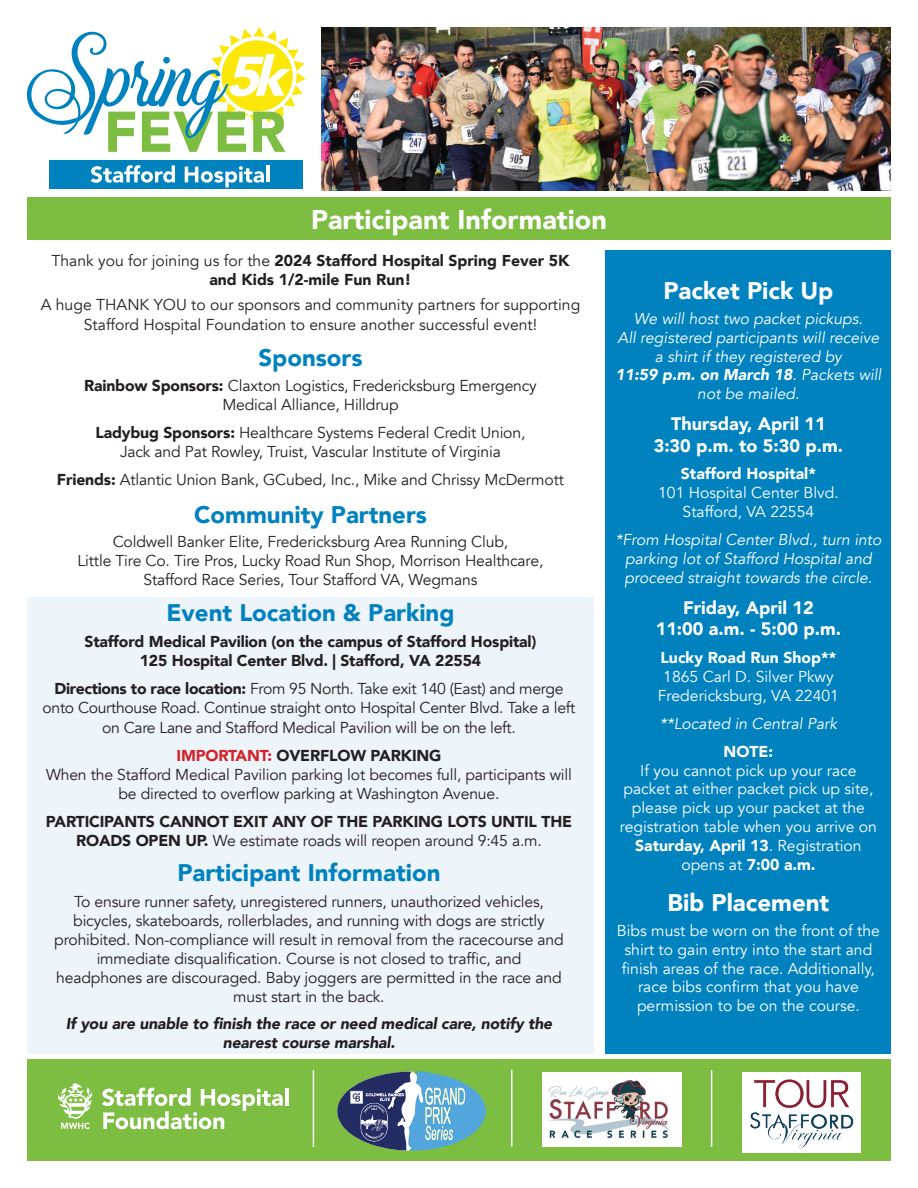
<style>
.page{position:relative;width:918px;height:1188px;background:#fff}
.page>*{position:absolute;margin:0;border:0;box-sizing:border-box;transform-origin:0 0}
.t1{font:900 27px "Avenir";color:#fff}
.t2{font:900 24px "Avenir";color:#0082bf}
.t3{font:900 24px "Avenir";color:#fff}
.t4{font:900 18px/21.6px "Avenir";color:#fff;text-align:center}
.t5{font:15.75px/18.9px "Avenir";letter-spacing:-.01em;color:#231f20;text-align:center}
.t6{font:15.75px/18.9px "Avenir";color:#fff;text-align:center}
.t7{font:900 15.75px/18.9px "Avenir";letter-spacing:-.01em;color:#231f20;text-align:center}
.t8{font:italic 15.75px/18.9px "Avenir";color:#fff;text-align:center}
.t9{font:italic 900 15.75px/18.9px "Avenir";letter-spacing:-.01em;color:#231f20;text-align:center}
.t10{font:900 15.75px "Avenir";color:#fff}
.s1{font-weight:400}
.s2{font-weight:900}
.s3{font-weight:900;color:#d1232a}
</style>
<div class="page">
<div style="left:27px;top:198px;width:864px;height:42px;background:#7dbd41"></div>
<div style="left:49px;top:160px;width:254px;height:29px;background:#0082bf"></div>
<svg style="left:27px;top:27px;width:279px;height:125px"></svg>
<svg style="left:91px;top:165px;width:84px;height:18px"></svg>
<svg style="left:185px;top:166px;width:79px;height:21px"></svg>
<hr style="left:266px;top:166px;width:3px;height:16px;background:#fff">
<div style="left:27px;top:1059px;width:864px;height:102px;background:#7dbd41"></div>
<hr style="left:313px;top:1070px;width:1px;height:77px;background:#fff">
<hr style="left:285px;top:1088px;width:4px;height:18px;background:#fff">
<svg style="left:102px;top:1088px;width:181px;height:41px"></svg>
<svg style="left:58px;top:1083px;width:34px;height:46px"></svg>
<hr style="left:511px;top:1070px;width:1px;height:77px;background:#fff">
<hr style="left:711px;top:1070px;width:1px;height:77px;background:#fff">
<div style="left:542px;top:1072px;width:139px;height:75px;background:#fff"></div>
<img style="left:548px;top:1080px;width:122px;height:58px">
<svg style="left:337px;top:1071px;width:149px;height:80px"></svg>
<img style="left:743px;top:1072px;width:118px;height:80px">
<div style="left:27px;top:597px;width:567px;height:457px;background:#edf4fa"></div>
<div style="left:606px;top:251px;width:285px;height:803px;background:#0082bf"></div>
<img style="left:321px;top:27px;width:570px;height:163px">
<h1 class="t1" style="left:311px;top:197px;width:297px">Participant Information</h1>
<p class="t7" style="left:51px;top:251px;width:520px"><span class="s1">Thank you for joining us for the</span> 2024 Stafford Hospital Spring Fever 5K and Kids 1/2-mile Fun Run!</p>
<p class="t5" style="left:41px;top:295px;width:541px;line-height:19.8px">A huge THANK YOU to our sponsors and community partners for supporting<br>Stafford Hospital Foundation to ensure another successful event!</p>
<h2 class="t2" style="left:259px;top:337px;width:105px">Sponsors</h2>
<p class="t5" style="left:84px;top:377px;width:454px"><span class="s2">Rainbow Sponsors:</span> Claxton Logistics, Fredericksburg Emergency<br>Medical Alliance, Hilldrup</p>
<p class="t5" style="left:96px;top:423px;width:431px"><span class="s2">Ladybug Sponsors:</span> Healthcare Systems Federal Credit Union,<br>Jack and Pat Rowley, Truist, Vascular Institute of Virginia</p>
<p class="t5" style="left:57px;top:470px;width:509px"><span class="s2">Friends:</span> Atlantic Union Bank, GCubed, Inc., Mike and Chrissy McDermott</p>
<h2 class="t2" style="left:194px;top:494px;width:234px">Community Partners</h2>
<p class="t5" style="left:78px;top:533px;width:467px">Coldwell Banker Elite, Fredericksburg Area Running Club,<br>Little Tire Co. Tire Pros, Lucky Road Run Shop, Morrison Healthcare,<br>Stafford Race Series, Tour Stafford VA, Wegmans</p>
<h2 class="t2" style="left:167px;top:592px;width:289px">Event Location &amp; Parking</h2>
<p class="t7" style="left:84px;top:631px;width:454px;line-height:19.5px">Stafford Medical Pavilion (on the campus of Stafford Hospital)<br>125 Hospital Center Blvd. | Stafford, VA 22554</p>
<p class="t5" style="left:43px;top:680px;width:534px"><span class="s2">Directions to race location:</span> From 95 North. Take exit 140 (East) and merge onto Courthouse Road. Continue straight onto Hospital Center Blvd. Take a left on Care Lane and Stafford Medical Pavilion will be on the left.</p>
<p class="t5" style="left:46px;top:746px;width:527px"><span class="s3">IMPORTANT:</span> <span class="s2">OVERFLOW PARKING<br></span>When the Stafford Medical Pavilion parking lot becomes full, participants will be directed to overflow parking at Washington Avenue.</p>
<p class="t7" style="left:46px;top:812px;width:528px">PARTICIPANTS CANNOT EXIT ANY OF THE PARKING LOTS UNTIL THE<br>ROADS OPEN UP. <span class="s1">We estimate roads will reopen around 9:45 a.m.</span></p>
<h2 class="t2" style="left:177px;top:852px;width:265px">Participant Information</h2>
<p class="t5" style="left:54px;top:892px;width:511px">To ensure runner safety, unregistered runners, unauthorized vehicles, bicycles, skateboards, rollerblades, and running with dogs are strictly prohibited. Non-compliance will result in removal from the racecourse and immediate disqualification. Course is not closed to traffic, and headphones are discouraged. Baby joggers are permitted in the race and must start in the back.</p>
<p class="t9" style="left:66px;top:1014px;width:488px">If you are unable to finish the race or need medical care, notify the nearest course marshal.</p>
<h2 class="t3" style="left:664px;top:270px;width:171px">Packet Pick Up</h2>
<p class="t8" style="left:616px;top:309px;width:267px">We will host two packet pickups.<br>All registered participants will receive a shirt if they registered by<br><span class="s2">11:59 p.m. on March 18</span>. Packets will not be mailed.</p>
<p class="t4" style="left:654px;top:412px;width:191px">Thursday, April 11<br>3:30 p.m. to 5:30 p.m.</p>
<p class="t10" style="left:681px;top:460px;width:137px">Stafford Hospital*</p>
<p class="t6" style="left:658px;top:484px;width:182px">101 Hospital Center Blvd.<br>Stafford, VA 22554</p>
<p class="t8" style="left:615px;top:531px;width:268px">*From Hospital Center Blvd., turn into parking lot of Stafford Hospital and proceed straight towards the circle.</p>
<p class="t4" style="left:656px;top:596px;width:187px">Friday, April 12<br>11:00 a.m. - 5:00 p.m.</p>
<p class="t10" style="left:661px;top:644px;width:177px">Lucky Road Run Shop**</p>
<p class="t6" style="left:658px;top:667px;width:183px">1865 Carl D. Silver Pkwy<br>Fredericksburg, VA 22401</p>
<p class="t8" style="left:660px;top:714px;width:179px">**Located in Central Park</p>
<p class="t10" style="left:724px;top:738px;width:51px">NOTE:</p>
<p class="t6" style="left:620px;top:761px;width:259px">If you cannot pick up your race packet at either packet pick up site, please pick up your packet at the registration table when you arrive on<br><span class="s2">Saturday, April 13</span>. Registration opens at <span class="s2">7:00 a.m.</span></p>
<h2 class="t3" style="left:668px;top:882px;width:163px">Bib Placement</h2>
<p class="t6" style="left:617px;top:921px;width:265px">Bibs must be worn on the front of the shirt to gain entry into the start and finish areas of the race. Additionally, race bibs confirm that you have permission to be on the course.</p>
</div>
